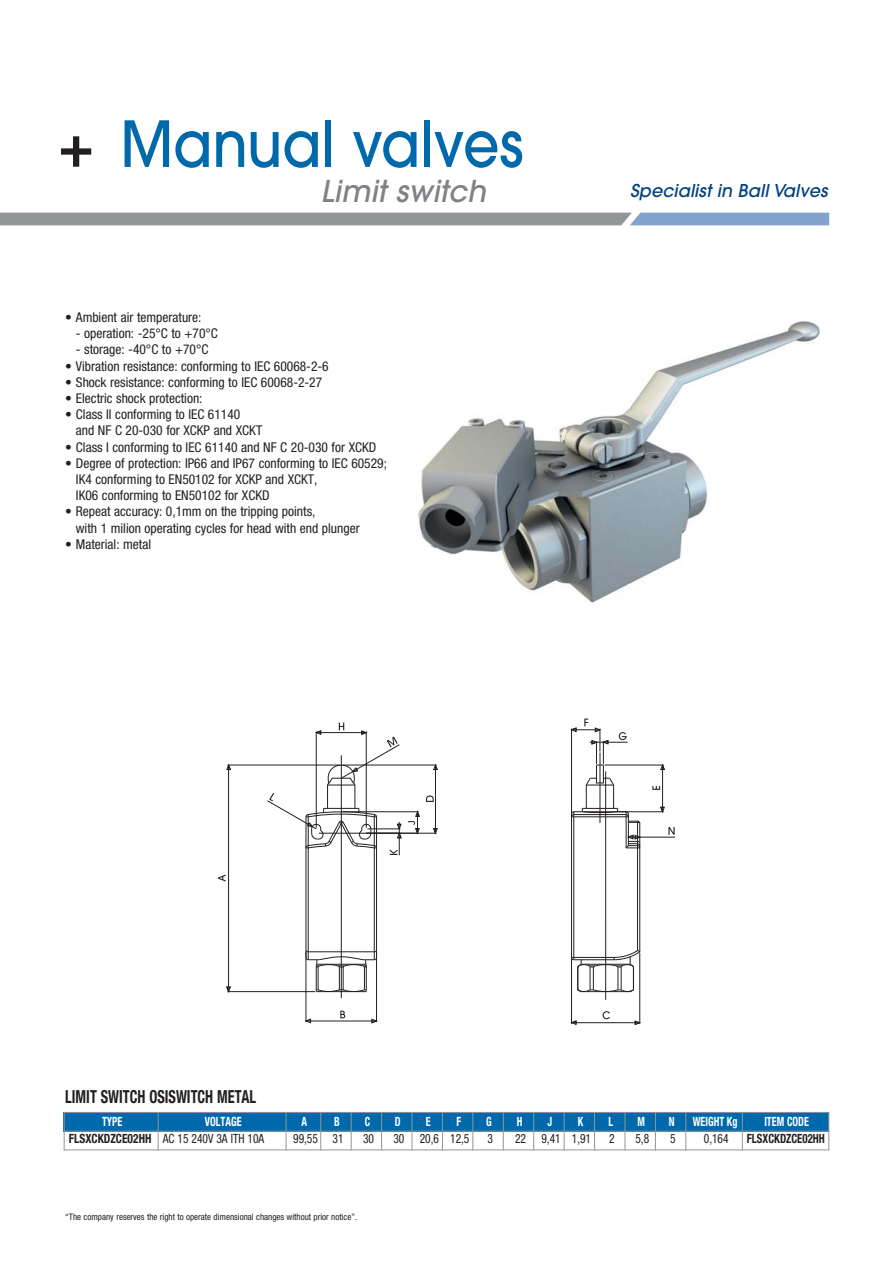
<style>
.page{position:relative;width:893px;height:1263px;background:#fff}
.page>*{position:absolute;margin:0;border:0;box-sizing:border-box;transform-origin:0 0}
.t1{font:500 63px "Avant Garde";color:#0069ab;scale:.9 1}
.t2{font:italic 500 30px "Avant Garde";letter-spacing:.005em;color:#808285}
.t3{font:700 condensed 18px "Helvetica Neue LT Std";color:#231f20;scale:.8 1}
.t4{font:italic 500 17.55px "Avant Garde";letter-spacing:.005em;color:#003f80}
.t5{font:condensed 13.5px/16.2px "Helvetica Neue LT Std";color:#231f20}
.t6{font:condensed 12.75px "Helvetica Neue LT Std";color:#231f20;scale:.9 1}
.t7{font:700 condensed 12.75px "Helvetica Neue LT Std";color:#fff;scale:.8 1}
.t8{font:700 condensed 12.75px "Helvetica Neue LT Std";color:#231f20;scale:.85 1}
.t9{font:condensed 9px "Helvetica Neue LT Std";color:#231f20}
.s1{font-size:60px;color:#231f20}
.s2{font-weight:700}
</style>
<div class="page">
<svg style="left:0;top:213px;width:829px;height:12px;background:#9099a5"></svg>
<hr style="left:662px;top:765px;width:1px;height:47px;background:#231f20">
<hr style="left:435px;top:765px;width:1px;height:68px;background:#231f20">
<hr style="left:228px;top:765px;width:1px;height:227px;background:#231f20">
<svg style="left:660px;top:764px;width:5px;height:6px"></svg>
<svg style="left:433px;top:764px;width:5px;height:6px"></svg>
<svg style="left:226px;top:986px;width:5px;height:5px"></svg>
<hr style="left:306px;top:1021px;width:71px;height:1px;background:#231f20">
<hr style="left:376px;top:952px;width:1px;height:70px;background:#231f20">
<hr style="left:306px;top:952px;width:1px;height:70px;background:#231f20">
<hr style="left:227px;top:991px;width:88px;height:1px;background:#231f20">
<hr style="left:227px;top:765px;width:113px;height:1px;background:#231f20">
<hr style="left:342px;top:765px;width:95px;height:1px;background:#231f20">
<hr style="left:319px;top:833px;width:118px;height:1px;background:#231f20">
<hr style="left:342px;top:811px;width:77px;height:1px;background:#231f20">
<hr style="left:604px;top:765px;width:60px;height:1px;background:#231f20">
<hr style="left:583px;top:811px;width:81px;height:1px;background:#231f20">
<hr style="left:640px;top:837px;width:35px;height:1px;background:#231f20">
<hr style="left:571px;top:1022px;width:69px;height:1px;background:#231f20">
<hr style="left:571px;top:959px;width:1px;height:65px;background:#231f20">
<hr style="left:639px;top:953px;width:1px;height:71px;background:#231f20">
<svg style="left:371px;top:1018px;width:6px;height:6px"></svg>
<svg style="left:305px;top:1018px;width:6px;height:6px"></svg>
<svg style="left:226px;top:764px;width:5px;height:6px"></svg>
<svg style="left:433px;top:828px;width:5px;height:6px"></svg>
<svg style="left:660px;top:806px;width:5px;height:7px"></svg>
<svg style="left:571px;top:1020px;width:6px;height:5px"></svg>
<svg style="left:634px;top:1020px;width:7px;height:5px"></svg>
<hr style="left:341px;top:755px;width:1px;height:243px;background:#231f20">
<hr style="left:605px;top:771px;width:1px;height:229px;background:#231f20">
<svg style="left:218px;top:875px;width:8px;height:6px"></svg>
<svg style="left:603px;top:1011px;width:7px;height:8px"></svg>
<svg style="left:426px;top:795px;width:8px;height:7px"></svg>
<svg style="left:340px;top:1011px;width:5px;height:7px"></svg>
<svg style="left:570px;top:718px;width:71px;height:275px"></svg>
<svg style="left:266px;top:722px;width:136px;height:270px"></svg>
<svg style="left:668px;top:827px;width:7px;height:8px"></svg>
<svg style="left:652px;top:786px;width:8px;height:4px"></svg>
<svg style="left:408px;top:811px;width:12px;height:23px"></svg>
<img style="left:417px;top:321px;width:403px;height:282px">
<div style="left:64px;top:1112px;width:94px;height:19px;background:#0069ab"></div>
<div style="left:158px;top:1112px;width:128px;height:19px;background:#0069ab"></div>
<div style="left:286px;top:1112px;width:35px;height:19px;background:#0069ab"></div>
<div style="left:321px;top:1112px;width:30px;height:19px;background:#0069ab"></div>
<div style="left:351px;top:1112px;width:31px;height:19px;background:#0069ab"></div>
<div style="left:382px;top:1112px;width:30px;height:19px;background:#0069ab"></div>
<div style="left:412px;top:1112px;width:30px;height:19px;background:#0069ab"></div>
<div style="left:442px;top:1112px;width:31px;height:19px;background:#0069ab"></div>
<div style="left:473px;top:1112px;width:30px;height:19px;background:#0069ab"></div>
<div style="left:503px;top:1112px;width:31px;height:19px;background:#0069ab"></div>
<div style="left:534px;top:1112px;width:30px;height:19px;background:#0069ab"></div>
<div style="left:564px;top:1112px;width:31px;height:19px;background:#0069ab"></div>
<div style="left:595px;top:1112px;width:30px;height:19px;background:#0069ab"></div>
<div style="left:625px;top:1112px;width:30px;height:19px;background:#0069ab"></div>
<div style="left:655px;top:1112px;width:31px;height:19px;background:#0069ab"></div>
<div style="left:686px;top:1112px;width:56px;height:19px;background:#0069ab"></div>
<div style="left:742px;top:1112px;width:87px;height:19px;background:#0069ab"></div>
<hr style="left:64px;top:1112px;width:1px;height:38px;background:#939598">
<hr style="left:158px;top:1112px;width:1px;height:38px;background:#939598">
<hr style="left:286px;top:1112px;width:1px;height:38px;background:#939598">
<hr style="left:320px;top:1112px;width:1px;height:38px;background:#939598">
<hr style="left:351px;top:1112px;width:1px;height:38px;background:#939598">
<hr style="left:381px;top:1112px;width:1px;height:38px;background:#939598">
<hr style="left:412px;top:1112px;width:1px;height:38px;background:#939598">
<hr style="left:442px;top:1112px;width:1px;height:38px;background:#939598">
<hr style="left:472px;top:1112px;width:1px;height:38px;background:#939598">
<hr style="left:503px;top:1112px;width:1px;height:38px;background:#939598">
<hr style="left:533px;top:1112px;width:1px;height:38px;background:#939598">
<hr style="left:564px;top:1112px;width:1px;height:38px;background:#939598">
<hr style="left:594px;top:1112px;width:1px;height:38px;background:#939598">
<hr style="left:625px;top:1112px;width:1px;height:38px;background:#939598">
<hr style="left:655px;top:1112px;width:1px;height:38px;background:#939598">
<hr style="left:685px;top:1112px;width:1px;height:38px;background:#939598">
<hr style="left:742px;top:1112px;width:1px;height:38px;background:#939598">
<hr style="left:828px;top:1112px;width:1px;height:38px;background:#939598">
<hr style="left:64px;top:1112px;width:765px;height:1px;background:#939598">
<hr style="left:64px;top:1131px;width:765px;height:1px;background:#939598">
<hr style="left:64px;top:1149px;width:765px;height:1px;background:#939598">
<h1 class="t1" style="left:58px;top:120px;width:518px"><span class="s1">+</span> Manual valves</h1>
<h2 class="t2" style="left:320px;top:180px;width:167px">Limit switch</h2>
<p class="t5" style="left:65px;top:311px;width:138px">• Ambient air temperature:</p>
<p class="t5" style="left:76px;top:327px;width:144px">- operation: -25°C to +70°C</p>
<p class="t5" style="left:76px;top:343px;width:134px">- storage: -40°C to +70°C</p>
<p class="t5" style="left:65px;top:359px;width:265px">• Vibration resistance: conforming to IEC 60068-2-6</p>
<p class="t5" style="left:65px;top:376px;width:258px">• Shock resistance: conforming to IEC 60068-2-27</p>
<p class="t5" style="left:65px;top:392px;width:139px">• Electric shock protection:</p>
<p class="t5" style="left:76px;top:408px;width:188px;text-indent:-11px">• Class II conforming to IEC 61140<br>and NF C 20-030 for XCKP and XCKT</p>
<p class="t5" style="left:65px;top:440px;width:313px">• Class I conforming to IEC 61140 and NF C 20-030 for XCKD</p>
<p class="t5" style="left:76px;top:457px;width:313px;text-indent:-11px">• Degree of protection: IP66 and IP67 conforming to IEC 60529;<br>IK4 conforming to EN50102 for XCKP and XCKT,<br>IK06 conforming to EN50102 for XCKD</p>
<p class="t5" style="left:76px;top:505px;width:285px;text-indent:-11px">• Repeat accuracy: 0,1mm on the tripping points,<br>with 1 milion operating cycles for head with end plunger</p>
<p class="t5" style="left:65px;top:538px;width:87px">• Material: metal</p>
<p class="t4" style="left:630px;top:184px;width:199px">Specialist in Ball Valves</p>
<h3 class="t3" style="left:65px;top:1086px;width:240px">LIMIT SWITCH OSISWITCH METAL</h3>
<p class="t7" style="left:102px;top:1114px;width:27px">TYPE</p>
<p class="t7" style="left:205px;top:1114px;width:48px">VOLTAGE</p>
<p class="t7" style="left:302px;top:1114px;width:9px">A</p>
<p class="t7" style="left:334px;top:1114px;width:9px">B</p>
<p class="t7" style="left:365px;top:1114px;width:8px">C</p>
<p class="t7" style="left:395px;top:1114px;width:9px">D</p>
<p class="t7" style="left:426px;top:1114px;width:8px">E</p>
<p class="t7" style="left:456px;top:1114px;width:7px">F</p>
<p class="t7" style="left:486px;top:1114px;width:9px">G</p>
<p class="t7" style="left:517px;top:1114px;width:9px">H</p>
<p class="t7" style="left:548px;top:1114px;width:7px">J</p>
<p class="t7" style="left:578px;top:1114px;width:8px">K</p>
<p class="t7" style="left:608px;top:1114px;width:7px">L</p>
<p class="t7" style="left:637px;top:1114px;width:11px">M</p>
<p class="t7" style="left:669px;top:1114px;width:9px">N</p>
<p class="t7" style="left:693px;top:1114px;width:57px">WEIGHT Kg</p>
<p class="t7" style="left:764px;top:1114px;width:57px">ITEM CODE</p>
<p class="t6" style="left:69px;top:1134px;width:219px"><span class="s2">FLSXCKDZCE02HH</span> AC 15 240V 3A ITH 10A</p>
<p class="t6" style="left:293px;top:1134px;width:58px">99,55 31</p>
<p class="t6" style="left:363px;top:1134px;width:14px">30</p>
<p class="t6" style="left:393px;top:1134px;width:86px">30 20,6 12,5</p>
<p class="t6" style="left:487px;top:1134px;width:8px">3</p>
<p class="t6" style="left:515px;top:1134px;width:86px">22 9,41 1,91</p>
<p class="t6" style="left:609px;top:1134px;width:8px">2</p>
<p class="t6" style="left:635px;top:1134px;width:17px">5,8</p>
<p class="t6" style="left:670px;top:1134px;width:8px">5</p>
<p class="t6" style="left:704px;top:1134px;width:29px">0,164</p>
<p class="t8" style="left:747px;top:1131px;width:93px">FLSXCKDZCE02HH</p>
<p class="t9" style="left:65px;top:1213px;width:293px">“The company reserves the right to operate dimensional changes without prior notice”.</p>
</div>
